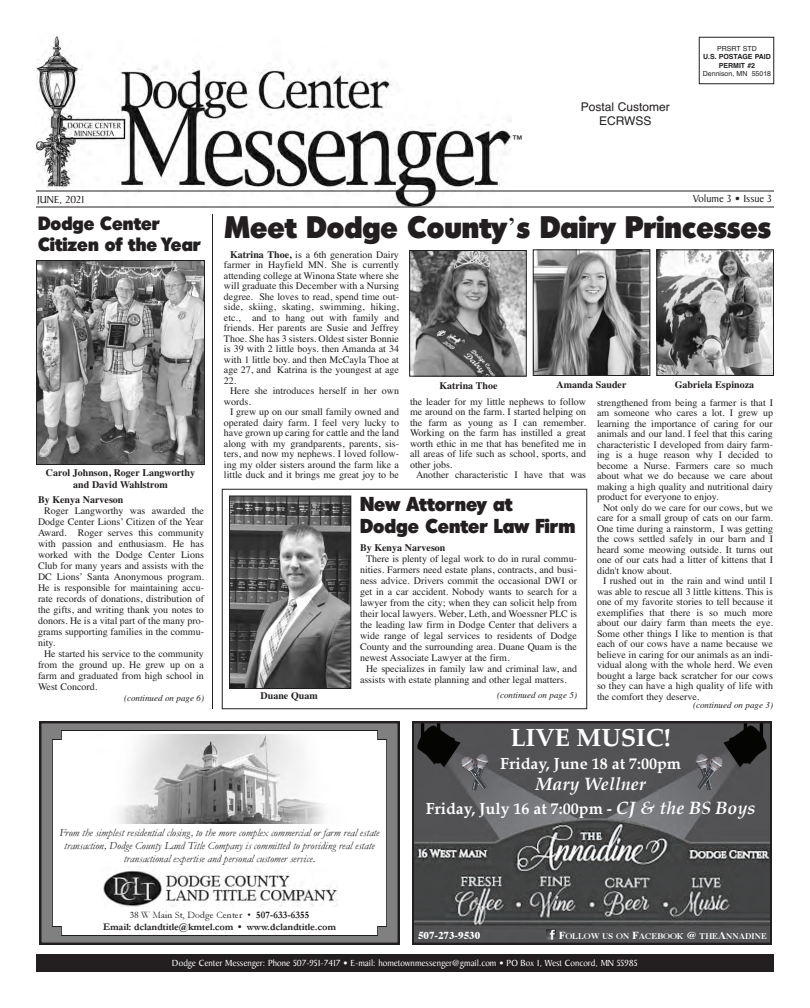
<style>
.page{position:relative;width:810px;height:1008px;background:#fff}
.page>*{position:absolute;margin:0;border:0;box-sizing:border-box;transform-origin:0 0}
.t1{font:30px "Admisi Display S Si";color:#231f20}
.t2{font:25px "Palatino Bold+T42+NPSQGL";color:#fff}
.t3{font:19.4px/22px "Admisi Display S Si";color:#231f20}
.t4{font:18.5px/21px "Admisi Display S Si";color:#231f20}
.t5{font:18px "Palatino Bold Italic+T42+NYUFQU";color:#fff}
.t6{font:16px "Palatino Bold+T42+NPSQGL";color:#fff}
.t7{font:12px/14.4px "Helvetica";color:#231f20;text-align:center}
.t8{font:11px/13px "Garamond Italic+T42+MIXZDQ";color:#231f20;text-align:center}
.t9{font:11px "Baker Signet";color:#231f20}
.t10{font:11px "Times Bold+T42+MZKTTW";color:#fff}
.t11{font:10px/10.5px "Times";color:#231f20;text-align:justify}
.t12{font:700 10px/12px "Times";color:#231f20;text-align:center}
.t13{font:10px "Garamond Bold+T42+TJXDUW";color:#231f20}
.t14{font:10px "Garamond+T42+AAYEXU";color:#231f20}
.t15{font:9.5px "Baker Signet";color:#fff}
.t16{font:italic 9px "Times";color:#231f20}
.t17{font:8.8px "Times Bold+T42+MZKTTW";color:#fff}
.t18{font:7px "Helvetica";color:#231f20}
.t19{font:700 7px/8.4px "Helvetica";color:#231f20;text-align:center}
.s1{font-family:"Times"}
.s2{font-weight:700}
.s3{font-family:"Palatino Bold Italic+T42+NYUFQU";font-size:18px}
.s4{font-family:"Garamond Bold+T42+TJXDUW"}
.s5{font-size:11px}
</style>
<div class="page">
<img style="left:36px;top:36px;width:475px;height:170px">
<hr style="left:36px;top:206px;width:738px;height:2px;background:#231f20">
<div style="left:699px;top:37px;width:75px;height:47px;border:1px solid #231f20"></div>
<div style="left:66px;top:191px;width:38px;height:13px;background:#fff"></div>
<hr style="left:36px;top:190px;width:738px;height:2px;background:#231f20">
<div style="left:36px;top:954px;width:738px;height:18px;background:#231f20"></div>
<hr style="left:212px;top:214px;width:1px;height:495px;background:#231f20">
<svg style="left:412px;top:721px;width:360px;height:224px;background:#555557"></svg>
<svg style="left:546px;top:930px;width:9px;height:9px"></svg>
<svg style="left:696px;top:721px;width:72px;height:69px;background:#434345"></svg>
<img style="left:701px;top:762px;width:14px;height:11px">
<svg style="left:416px;top:721px;width:73px;height:69px;background:#444445"></svg>
<img style="left:469px;top:762px;width:14px;height:11px">
<img style="left:411px;top:252px;width:114px;height:123px">
<div style="left:409px;top:250px;width:118px;height:127px;border:1px solid #231f20"></div>
<img style="left:535px;top:251px;width:113px;height:123px">
<div style="left:533px;top:249px;width:117px;height:127px;border:1px solid #231f20"></div>
<img style="left:658px;top:251px;width:114px;height:123px">
<div style="left:656px;top:249px;width:118px;height:127px;border:1px solid #231f20"></div>
<svg style="left:40px;top:721px;width:360px;height:224px;background:#6b6a6a"></svg>
<svg style="left:52px;top:730px;width:335px;height:206px"></svg>
<img style="left:85px;top:735px;width:269px;height:89px">
<img style="left:102px;top:861px;width:236px;height:46px">
<div style="left:222px;top:489px;width:365px;height:220px;border:1px solid #231f20"></div>
<img style="left:38px;top:262px;width:165px;height:201px">
<div style="left:36px;top:260px;width:169px;height:205px;border:1px solid #231f20"></div>
<img style="left:231px;top:498px;width:118px;height:189px">
<div style="left:229px;top:496px;width:122px;height:193px;border:1px solid #231f20"></div>
<p class="t7" style="left:512px;top:133px;width:13px">™</p>
<p class="t7" style="left:581px;top:99px;width:91px">Postal Customer<br>ECRWSS</p>
<p class="t18" style="left:717px;top:44px;width:41px">PRSRT STD</p>
<p class="t19" style="left:703px;top:53px;width:69px">U.S. POSTAGE PAID<br>PERMIT #2</p>
<p class="t18" style="left:703px;top:69px;width:70px">Dennison, MN 55018</p>
<p class="t9" style="left:37px;top:195px;width:49px">JUNE, 2021</p>
<p class="t9" style="left:693px;top:194px;width:80px">Volume 3 • Issue 3</p>
<h3 class="t4" style="left:38px;top:215px;width:164px">Dodge Center<br>Citizen of the Year</h3>
<p class="t12" style="left:46px;top:466px;width:151px">Carol Johnson, Roger Langworthy and David Wahlstrom</p>
<p class="t12" style="left:38px;top:494px;width:87px">By Kenya Narveson</p>
<p class="t11" style="left:38px;top:505px;width:168px;line-height:11px;text-indent:6px">Roger Langworthy was awarded the Dodge Center Lions’ Citizen of the Year Award. Roger serves this community with passion and enthusiasm. He has worked with the Dodge Center Lions Club for many years and assists with the DC Lions’ Santa Anonymous program.<br>He is responsible for maintaining accu&shy;rate records of donations, distribution of the gifts, and writing thank you notes to donors. He is a vital part of the many pro&shy;grams supporting families in the commu&shy;nity.</p>
<p class="t11" style="left:38px;top:648px;width:168px;line-height:11px;text-indent:6px">He started his service to the community from the ground up. He grew up on a farm and graduated from high school in West Concord.</p>
<p class="t16" style="left:124px;top:693px;width:81px">(continued on page 6)</p>
<h1 class="t1" style="left:225px;top:216px;width:548px">Meet Dodge County<span class="s1">’</span>s Dairy Princesses</h1>
<p class="t11" style="left:224px;top:249px;width:177px;text-indent:6px"><span class="s2">Katrina Thoe,</span> is a 6th generation Dairy farmer in Hayfield MN. She is currently attending college at Winona State where she will graduate this December with a Nursing degree. She loves to read, spend time out&shy;side, skiing, skating, swimming, hiking, etc., and to hang out with family and friends. Her parents are Susie and Jeffrey Thoe. She has 3 sisters. Oldest sister Bonnie is 39 with 2 little boys. then Amanda at 34 with 1 little boy. and then McCayla Thoe at age 27, and Katrina is the youngest at age 22.</p>
<p class="t11" style="left:224px;top:386px;width:177px;text-indent:6px">Here she introduces herself in her own words.</p>
<p class="t11" style="left:224px;top:407px;width:177px;text-indent:6px">I grew up on our small family owned and operated dairy farm. I feel very lucky to have grown up caring for cattle and the land along with my grandparents, parents, sis&shy;ters, and now my nephews. I loved follow&shy;ing my older sisters around the farm like a little duck and it brings me great joy to be</p>
<p class="t11" style="left:410px;top:396px;width:178px">the leader for my little nephews to follow me around on the farm. I started helping on the farm as young as I can remember.<br>Working on the farm has instilled a great worth ethic in me that has benefited me in all areas of life such as school, sports, and other jobs.</p>
<p class="t12" style="left:439px;top:379px;width:60px">Katrina Thoe</p>
<p class="t12" style="left:557px;top:379px;width:71px">Amanda Sauder</p>
<p class="t12" style="left:675px;top:379px;width:81px">Gabriela Espinoza</p>
<p class="t11" style="left:597px;top:397px;width:178px">strengthened from being a farmer is that I am someone who cares a lot. I grew up learning the importance of caring for our animals and our land. I feel that this caring characteristic I developed from dairy farm&shy;ing is a huge reason why I decided to become a Nurse. Farmers care so much about what we do because we care about making a high quality and nutritional dairy product for everyone to enjoy.</p>
<p class="t11" style="left:597px;top:502px;width:178px;text-indent:6px">Not only do we care for our cows, but we care for a small group of cats on our farm.<br>One time during a rainstorm, I was getting the cows settled safely in our barn and I heard some meowing outside. It turns out one of our cats had a litter of kittens that I didn't know about.</p>
<p class="t11" style="left:597px;top:576px;width:178px;text-indent:6px">I rushed out in the rain and wind until I was able to rescue all 3 little kittens. This is one of my favorite stories to tell because it exemplifies that there is so much more about our dairy farm than meets the eye.<br>Some other things I like to mention is that each of our cows have a name because we believe in caring for our animals as an indi&shy;vidual along with the whole herd. We even bought a large back scratcher for our cows so they can have a high quality of life with the comfort they deserve.</p>
<p class="t11" style="left:416px;top:470px;width:171px">Another characteristic I have that was</p>
<h3 class="t3" style="left:360px;top:494px;width:217px">New Attorney at<br>Dodge Center Law Firm</h3>
<p class="t12" style="left:360px;top:541px;width:87px">By Kenya Narveson</p>
<p class="t11" style="left:360px;top:553px;width:219px;line-height:11px;text-indent:6px">There is plenty of legal work to do in rural commu&shy;nities. Farmers need estate plans, contracts, and busi&shy;ness advice. Drivers commit the occasional DWI or get in a car accident. Nobody wants to search for a lawyer from the city; when they can solicit help from their local lawyers. Weber, Leth, and Woessner PLC is the leading law firm in Dodge Center that delivers a wide range of legal services to residents of Dodge County and the surrounding area. Duane Quam is the newest Associate Lawyer at the firm.</p>
<p class="t11" style="left:360px;top:663px;width:219px;line-height:11px;text-indent:6px">He specializes in family law and criminal law, and assists with estate planning and other legal matters.</p>
<p class="t12" style="left:261px;top:690px;width:59px">Duane Quam</p>
<p class="t16" style="left:497px;top:690px;width:81px">(continued on page 5)</p>
<p class="t16" style="left:693px;top:700px;width:81px">(continued on page 3)</p>
<h2 class="t2" style="left:510px;top:716px;width:162px">LIVE MUSIC!</h2>
<h3 class="t6" style="left:500px;top:750px;width:182px">Friday, June 18 at 7:00pm</h3>
<h3 class="t5" style="left:535px;top:769px;width:112px">Mary Wellner</h3>
<h3 class="t6" style="left:426px;top:795px;width:331px">Friday, July 16 at 7:00pm - <span class="s3">CJ &amp; the BS Boys</span></h3>
<p class="t8" style="left:60px;top:826px;width:322px">From the simplest residential closing, to the more complex commercial or farm real estate transaction, Dodge CountyLand Title Companyis committed to providing real estate transactional expertise and personal customer service.</p>
<p class="t14" style="left:129px;top:908px;width:182px">38 W Main St, Dodge Center • <span class="s4">507-633-6355</span></p>
<p class="t13" style="left:103px;top:920px;width:234px">Email: dclandtitle@kmtel.com • www.dclandtitle.com</p>
<p class="t10" style="left:418px;top:925px;width:64px">507-273-9530</p>
<p class="t17" style="left:559px;top:928px;width:210px"><span class="s5">F</span>OLLOW US ON <span class="s5">F</span>ACEBOOK <span class="s5">@</span> THE <span class="s5">A</span> NNADINE</p>
<p class="t15" style="left:172px;top:959px;width:467px">Dodge Center Messenger: Phone 507-951-7417 • E-mail: hometownmessenger@gmail.com • PO Box 1, West Concord, MN 55985</p>
</div>
